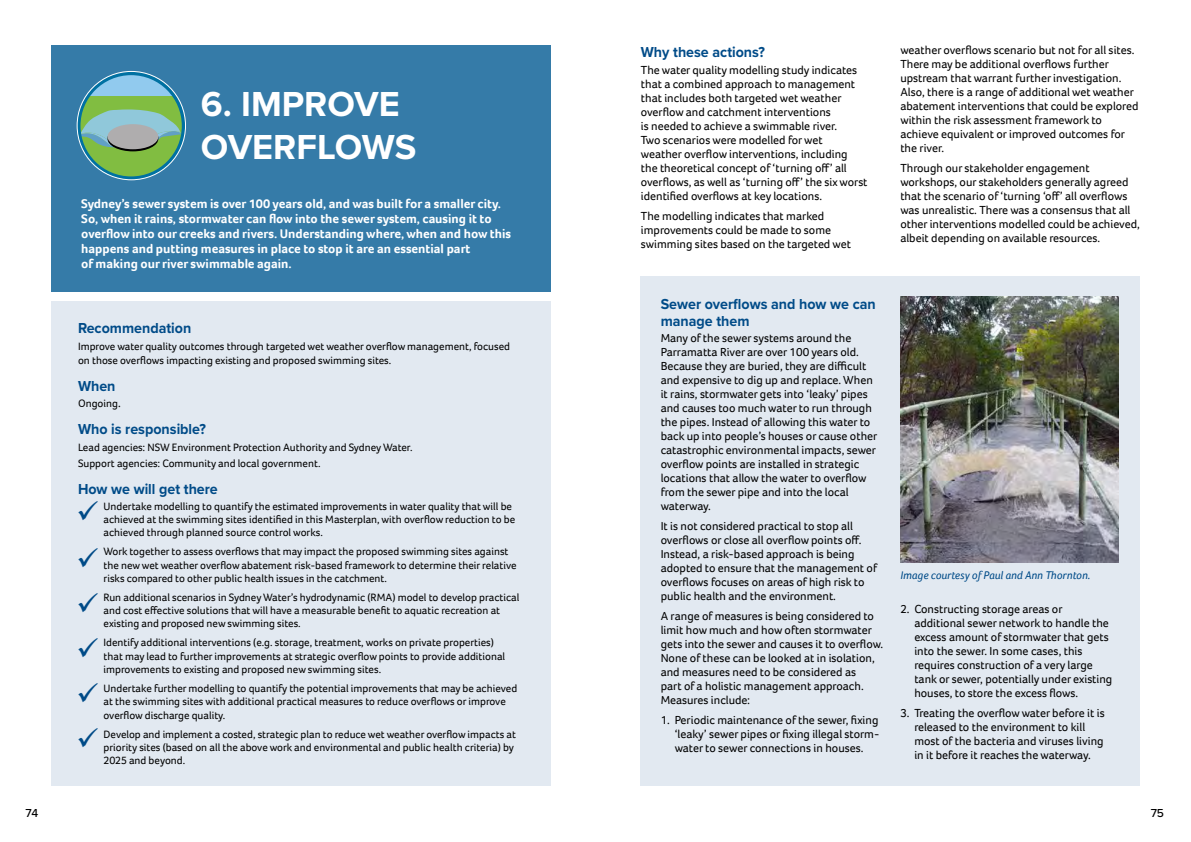
<style>
.page{position:relative;width:1191px;height:842px;background:#fff}
.page>*{position:absolute;margin:0;border:0;box-sizing:border-box;transform-origin:0 0}
.t1{font:700 36px/43.2px "Proxima Nova";color:#fff}
.t2{font:30px/45.4px "Wingdings";color:#004b88;text-align:justify;scale:.95 1}
.t3{font:700 15px/17px "Proxima Nova";color:#004b88;scale:.95 1}
.t4{font:700 13px/15px "Foco";color:#fff}
.t5{font:12px/14px "Foco";color:#000}
.t6{font:500 12px "Proxima Nova";color:#000}
.t7{font:italic 11.5px "Foco";color:#004b88}
.t8{font:11px/13.3px "Foco";color:#000}
.s1{font-size:12px}
</style>
<div class="page">
<div style="left:51px;top:301px;width:499px;height:485px;background:#e2e9f1"></div>
<div style="left:51px;top:45px;width:499px;height:247px;background:#357ba8"></div>
<div style="left:641px;top:276px;width:499px;height:510px;background:#e2e9f1"></div>
<svg style="left:77px;top:72px;width:108px;height:108px"></svg>
<img style="left:900px;top:297px;width:218px;height:266px">
<h1 class="t1" style="left:201px;top:82px;width:217px">6. IMPROVE<br>OVERFLOWS</h1>
<p class="t4" style="left:81px;top:196px;width:431px">Sydney’s sewer system is over 100 years old, and was built for a smaller city.<br>So, when it rains, stormwater can flow into the sewer system, causing it to overflow into our creeks and rivers. Understanding where, when and how this happens and putting measures in place to stop it are an essential part<br>of making our river swimmable again.</p>
<p class="t3" style="left:78px;top:319px;width:121px">Recommendation</p>
<p class="t8" style="left:78px;top:339px;width:433px;line-height:14px">Improve water quality outcomes through targeted wet weather overflow management, focused on those overflows impacting existing and proposed swimming sites.</p>
<p class="t3" style="left:78px;top:377px;width:41px">When</p>
<p class="t8" style="left:78px;top:397px;width:44px">Ongoing<span class="s1">.</span></p>
<p class="t3" style="left:78px;top:420px;width:136px">Who is responsible?</p>
<p class="t8" style="left:78px;top:440px;width:336px;line-height:15.4px">Lead agencies: NSW Environment Protection Authority and Sydney Water.<br>Support agencies: Community and local government.</p>
<p class="t3" style="left:78px;top:480px;width:149px">How we will get there</p>
<p class="t8" style="left:104px;top:499px;width:413px">Undertake modelling to quantify the estimated improvements in water quality that will be achieved at the swimming sites identified in this Masterplan, with overflow reduction to be achieved through planned source control works.</p>
<p class="t8" style="left:104px;top:545px;width:414px">Work together to assess overflows that may impact the proposed swimming sites against the new wet weather overflow abatement risk-based framework to determine their relative risks compared to other public health issues in the catchment.</p>
<p class="t8" style="left:104px;top:590px;width:417px">Run additional scenarios in Sydney Water’s hydrodynamic (RMA) model to develop practical and cost effective solutions that will have a measurable benefit to aquatic recreation at existing and proposed new swimming sites.</p>
<p class="t8" style="left:104px;top:636px;width:403px">Identify additional interventions (e.g. storage, treatment, works on private properties) that may lead to further improvements at strategic overflow points to provide additional improvements to existing and proposed new swimming sites.</p>
<p class="t8" style="left:104px;top:681px;width:415px">Undertake further modelling to quantify the potential improvements that may be achieved at the swimming sites with additional practical measures to reduce overflows or improve overflow discharge quality.</p>
<p class="t8" style="left:104px;top:727px;width:414px">Develop and implement a costed, strategic plan to reduce wet weather overflow impacts at priority sites (based on all the above work and environmental and public health criteria) by<br>2025 and beyond.</p>
<h2 class="t2" style="left:77px;top:491px;width:25px">✓ ✓ ✓ ✓ ✓ ✓</h2>
<p class="t3" style="left:641px;top:43px;width:132px">Why these actions?</p>
<p class="t5" style="left:641px;top:63px;width:228px">The water quality modelling study indicates that a combined approach to management that includes both targeted wet weather overflow and catchment interventions<br>is needed to achieve a swimmable river.<br>Two scenarios were modelled for wet<br>weather overflow interventions, including<br>the theoretical concept of ‘turning off’ all overflows, as well as ‘turning off’ the six worst identified overflows at key locations.</p>
<p class="t5" style="left:641px;top:209px;width:212px">The modelling indicates that marked improvements could be made to some swimming sites based on the targeted wet</p>
<p class="t5" style="left:900px;top:43px;width:240px">weather overflows scenario but not for all sites.<br>There may be additional overflows further upstream that warrant further investigation.<br>Also, there is a range of additional wet weather abatement interventions that could be explored within the risk assessment framework to achieve equivalent or improved outcomes for the river.</p>
<p class="t5" style="left:900px;top:160px;width:241px">Through our stakeholder engagement workshops, our stakeholders generally agreed that the scenario of ‘turning ‘off’ all overflows was unrealistic. There was a consensus that all other interventions modelled could be achieved, albeit depending on available resources.</p>
<p class="t3" style="left:660px;top:295px;width:228px">Sewer overflows and how we can manage them</p>
<p class="t5" style="left:660px;top:331px;width:218px">Many of the sewer systems around the Parramatta River are over 100 years old.<br>Because they are buried, they are difficult and expensive to dig up and replace. When it rains, stormwater gets into ‘leaky’ pipes and causes too much water to run through the pipes. Instead of allowing this water to back up into people’s houses or cause other catastrophic environmental impacts, sewer overflow points are installed in strategic locations that allow the water to overflow from the sewer pipe and into the local waterway.</p>
<p class="t5" style="left:660px;top:519px;width:218px">It is not considered practical to stop all overflows or close all overflow points off.<br>Instead, a risk-based approach is being adopted to ensure that the management of overflows focuses on areas of high risk to public health and the environment.</p>
<p class="t5" style="left:660px;top:609px;width:224px">A range of measures is being considered to limit how much and how often stormwater gets into the sewer and causes it to overflow.<br>None of these can be looked at in isolation, and measures need to be considered as<br>part of a holistic management approach.<br>Measures include:</p>
<p class="t5" style="left:674px;top:712px;width:206px;text-align:justify;text-indent:-14px">1. Periodic maintenance of the sewer, fixing ‘leaky’ sewer pipes or fixing illegal storm&shy;water to sewer connections in houses.</p>
<p class="t7" style="left:900px;top:567px;width:191px">Image courtesy of Paul and Ann Thornton.</p>
<p class="t5" style="left:914px;top:602px;width:199px;text-indent:-14px">2. Constructing storage areas or additional sewer network to handle the excess amount of stormwater that gets into the sewer. In some cases, this requires construction of a very large tank or sewer, potentially under existing houses, to store the excess flows.</p>
<p class="t5" style="left:914px;top:705px;width:192px;text-indent:-14px">3. Treating the overflow water before it is released to the environment to kill most of the bacteria and viruses living in it before it reaches the waterway.</p>
<p class="t6" style="left:26px;top:804px;width:14px">74</p>
<p class="t6" style="left:1150px;top:804px;width:15px">75</p>
</div>
